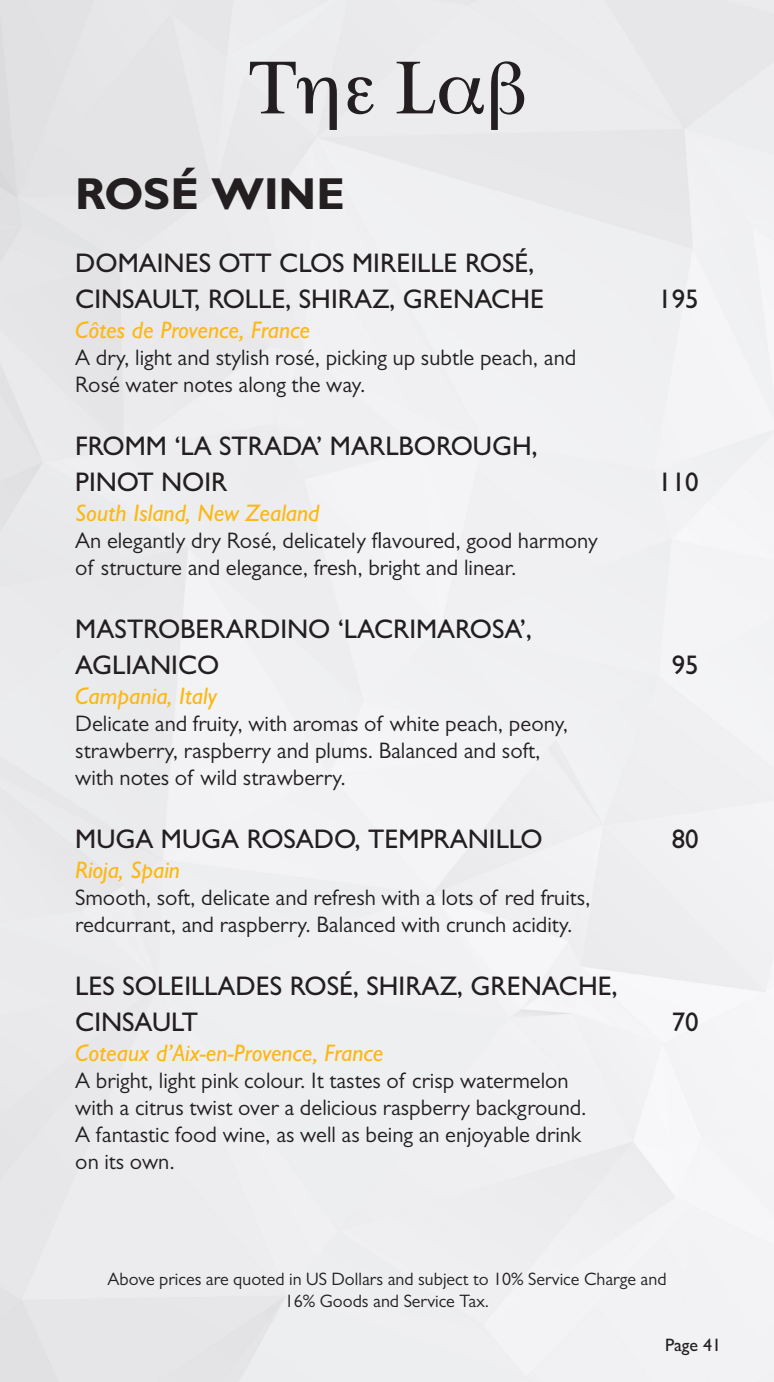
<style>
.page{position:relative;width:774px;height:1382px;background:#fff}
.page>*{position:absolute;margin:0;border:0;box-sizing:border-box;transform-origin:0 0}
.t1{font:700 45px "Gill Sans";color:#231f20}
.t2{font:500 27px "Gill Sans";color:#231f20}
.t3{font:italic 500 24px "Gill Sans";color:#fcb814}
.t4{font:22.5px "Gill Sans";color:#231f20}
.t5{font:18px/21.6px "Gill Sans";color:#231f20;text-align:center}
.t6{font:500 18px "Gill Sans";color:#231f20}
</style>
<div class="page">
<svg style="left:250px;top:62px;width:87px;height:68px;background:#bdbcbe"></svg>
<svg style="left:348px;top:77px;width:26px;height:37px"></svg>
<svg style="left:491px;top:61px;width:33px;height:69px;background:#a3a2a4"></svg>
<svg style="left:397px;top:62px;width:87px;height:52px;background:#b7b6b8"></svg>
<p class="t1" style="left:75px;top:166px;width:271px">ROSÉ WINE</p>
<p class="t2" style="left:75px;top:247px;width:461px">DOMAINES OTT CLOS MIREILLE ROSÉ,</p>
<p class="t2" style="left:75px;top:283px;width:470px">CINSAULT, ROLLE, SHIRAZ, GRENACHE</p>
<p class="t2" style="left:658px;top:283px;width:42px">195</p>
<p class="t3" style="left:75px;top:316px;width:236px">Côtes de Provence, France</p>
<p class="t4" style="left:75px;top:345px;width:502px">A dry, light and stylish rosé, picking up subtle peach, and</p>
<p class="t4" style="left:75px;top:372px;width:292px">Rosé water notes along the way.</p>
<p class="t2" style="left:75px;top:430px;width:464px">FROMM ‘LA STRADA’ MARLBOROUGH,</p>
<p class="t2" style="left:75px;top:466px;width:154px">PINOT NOIR</p>
<p class="t2" style="left:658px;top:466px;width:42px">110</p>
<p class="t3" style="left:75px;top:499px;width:246px">South Island, New Zealand</p>
<p class="t4" style="left:75px;top:528px;width:524px">An elegantly dry Rosé, delicately flavoured, good harmony</p>
<p class="t4" style="left:75px;top:555px;width:443px">of structure and elegance, fresh, bright and linear.</p>
<p class="t2" style="left:75px;top:613px;width:458px">MASTROBERARDINO ‘LACRIMAROSA’,</p>
<p class="t2" style="left:75px;top:649px;width:146px">AGLIANICO</p>
<p class="t2" style="left:672px;top:649px;width:28px">95</p>
<p class="t3" style="left:75px;top:682px;width:143px">Campania, Italy</p>
<p class="t4" style="left:75px;top:711px;width:494px">Delicate and fruity, with aromas of white peach, peony,</p>
<p class="t4" style="left:75px;top:738px;width:467px">strawberry, raspberry and plums. Balanced and soft,</p>
<p class="t4" style="left:75px;top:765px;width:272px">with notes of wild strawberry.</p>
<p class="t2" style="left:75px;top:823px;width:469px">MUGA MUGA ROSADO, TEMPRANILLO</p>
<p class="t2" style="left:672px;top:823px;width:28px">80</p>
<p class="t3" style="left:75px;top:856px;width:106px">Rioja, Spain</p>
<p class="t4" style="left:75px;top:885px;width:517px">Smooth, soft, delicate and refresh with a lots of red fruits,</p>
<p class="t4" style="left:75px;top:912px;width:499px">redcurrant, and raspberry. Balanced with crunch acidity.</p>
<p class="t2" style="left:75px;top:970px;width:544px">LES SOLEILLADES ROSÉ, SHIRAZ, GRENACHE,</p>
<p class="t2" style="left:75px;top:1006px;width:124px">CINSAULT</p>
<p class="t2" style="left:672px;top:1006px;width:28px">70</p>
<p class="t3" style="left:75px;top:1039px;width:310px">Coteaux d’Aix-en-Provence, France</p>
<p class="t4" style="left:75px;top:1068px;width:495px">A bright, light pink colour. It tastes of crisp watermelon</p>
<p class="t4" style="left:75px;top:1095px;width:513px">with a citrus twist over a delicious raspberry background.</p>
<p class="t4" style="left:75px;top:1122px;width:507px">A fantastic food wine, as well as being an enjoyable drink</p>
<p class="t4" style="left:75px;top:1149px;width:101px">on its own.</p>
<p class="t5" style="left:107px;top:1268px;width:561px">Above prices are quoted in US Dollars and subject to 10% Service Charge and<br>16% Goods and Service Tax.</p>
<p class="t6" style="left:665px;top:1334px;width:58px">Page 41</p>
</div>
